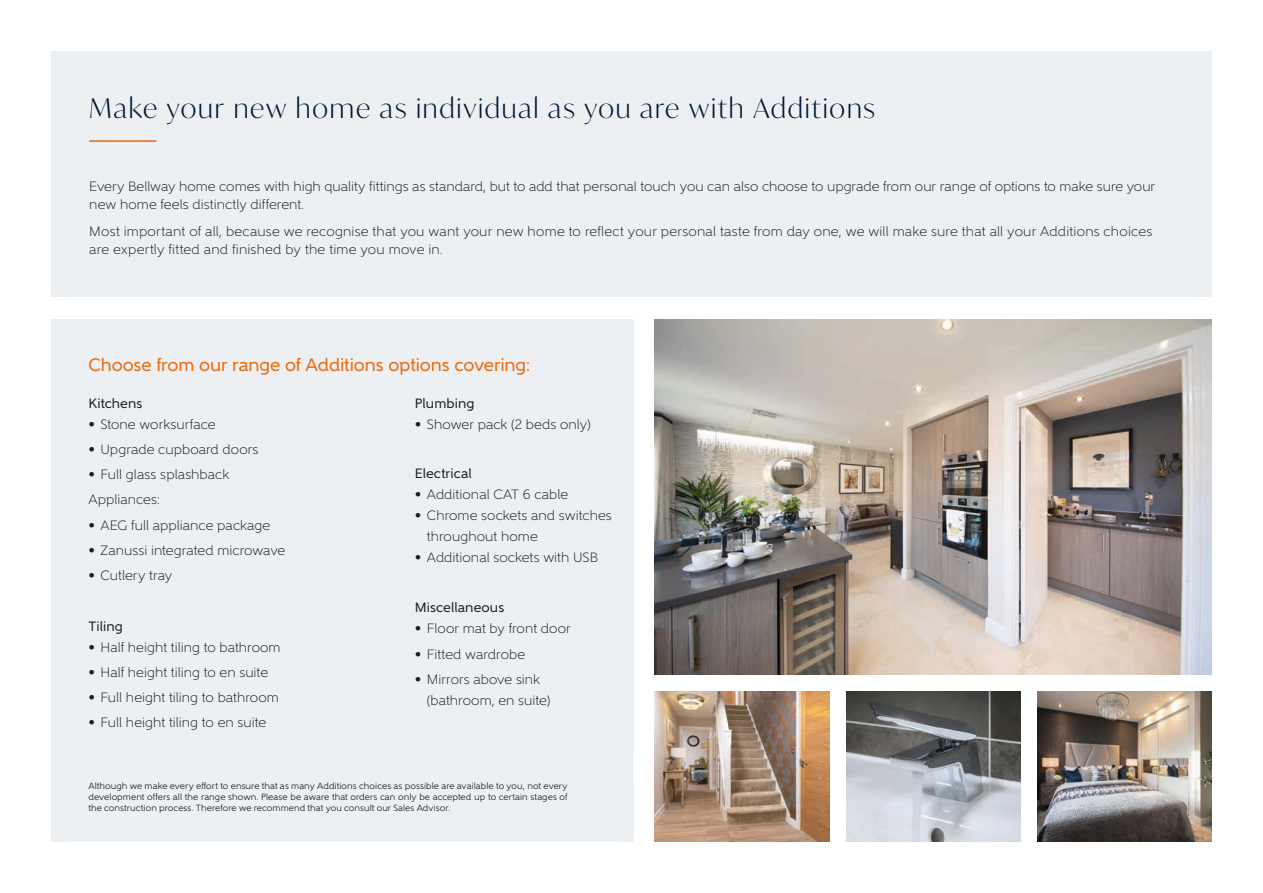
<style>
.page{position:relative;width:1263px;height:893px;background:#fff}
.page>*{position:absolute;margin:0;border:0;box-sizing:border-box;transform-origin:0 0}
.t1{font:300 27px "Ivy Mode";letter-spacing:.065em;color:#001a36}
.t2{font:18px "Gentleman 600";letter-spacing:-.005em;color:#ec6708}
.t3{font:300 13.5px/18px "Gentleman 400";letter-spacing:.005em;color:#1d1d1b}
.t4{font:13.5px "Gentleman 600";letter-spacing:.005em;color:#1d1d1b}
.t5{font:9px/10.8px "Gentleman 500";letter-spacing:.01em;color:#1d1d1b;text-align:justify}
</style>
<div class="page">
<div style="left:51px;top:51px;width:1161px;height:245px;background:#edf0f2"></div>
<div style="left:51px;top:320px;width:583px;height:522px;background:#edf0f2"></div>
<img style="left:655px;top:691px;width:174px;height:151px">
<img style="left:846px;top:691px;width:174px;height:151px">
<img style="left:1037px;top:691px;width:175px;height:151px">
<img style="left:655px;top:320px;width:557px;height:355px">
<hr style="left:89px;top:140px;width:67px;height:2px;background:#ec6708">
<h1 class="t1" style="left:89px;top:89px;width:787px">Make your new home as individual as you are with Additions</h1>
<p class="t3" style="left:89px;top:178px;width:1067px">Every Bellway home comes with high quality fittings as standard, but to add that personal touch you can also choose to upgrade from our range of options to make sure your new home feels distinctly different.</p>
<p class="t3" style="left:89px;top:222px;width:1064px">Most important of all, because we recognise that you want your new home to reflect your personal taste from day one, we will make sure that all your Additions choices are expertly fitted and finished by the time you move in.</p>
<h2 class="t2" style="left:88px;top:354px;width:443px">Choose from our range of Additions options covering:</h2>
<p class="t4" style="left:88px;top:395px;width:55px">Kitchens</p>
<p class="t3" style="left:88px;top:415px;width:129px">• Stone worksurface</p>
<p class="t3" style="left:88px;top:440px;width:171px">• Upgrade cupboard doors</p>
<p class="t3" style="left:88px;top:462px;width:142px;line-height:25.2px">• Full glass splashback<br>Appliances:</p>
<p class="t3" style="left:88px;top:516px;width:183px">• AEG full appliance package</p>
<p class="t3" style="left:88px;top:541px;width:198px">• Zanussi integrated microwave</p>
<p class="t3" style="left:88px;top:566px;width:85px">• Cutlery tray</p>
<p class="t4" style="left:88px;top:618px;width:36px">Tiling</p>
<p class="t3" style="left:88px;top:638px;width:194px">• Half height tiling to bathroom</p>
<p class="t3" style="left:88px;top:663px;width:181px">• Half height tiling to en suite</p>
<p class="t3" style="left:88px;top:688px;width:192px">• Full height tiling to bathroom</p>
<p class="t3" style="left:88px;top:714px;width:179px">• Full height tiling to en suite</p>
<p class="t4" style="left:415px;top:395px;width:61px">Plumbing</p>
<p class="t3" style="left:415px;top:415px;width:177px">• Shower pack (2 beds only)</p>
<p class="t4" style="left:415px;top:465px;width:59px">Electrical</p>
<p class="t3" style="left:415px;top:485px;width:155px">• Additional CAT 6 cable</p>
<p class="t3" style="left:427px;top:505px;width:186px;line-height:21px;text-indent:-12px">• Chrome sockets and switches throughout home</p>
<p class="t3" style="left:415px;top:549px;width:185px">• Additional sockets with USB</p>
<p class="t4" style="left:415px;top:600px;width:91px">Miscellaneous</p>
<p class="t3" style="left:415px;top:620px;width:157px">• Floor mat by front door</p>
<p class="t3" style="left:415px;top:645px;width:112px">• Fitted wardrobe</p>
<p class="t3" style="left:427px;top:669px;width:125px;line-height:21px;text-indent:-12px">• Mirrors above sink (bathroom, en suite)</p>
<p class="t5" style="left:88px;top:781px;width:481px">Although we make every effort to ensure that as many Additions choices as possible are available to you, not every development offers all the range shown. Please be aware that orders can only be accepted up to certain stages of the construction process. Therefore we recommend that you consult our Sales Advisor.</p>
</div>
